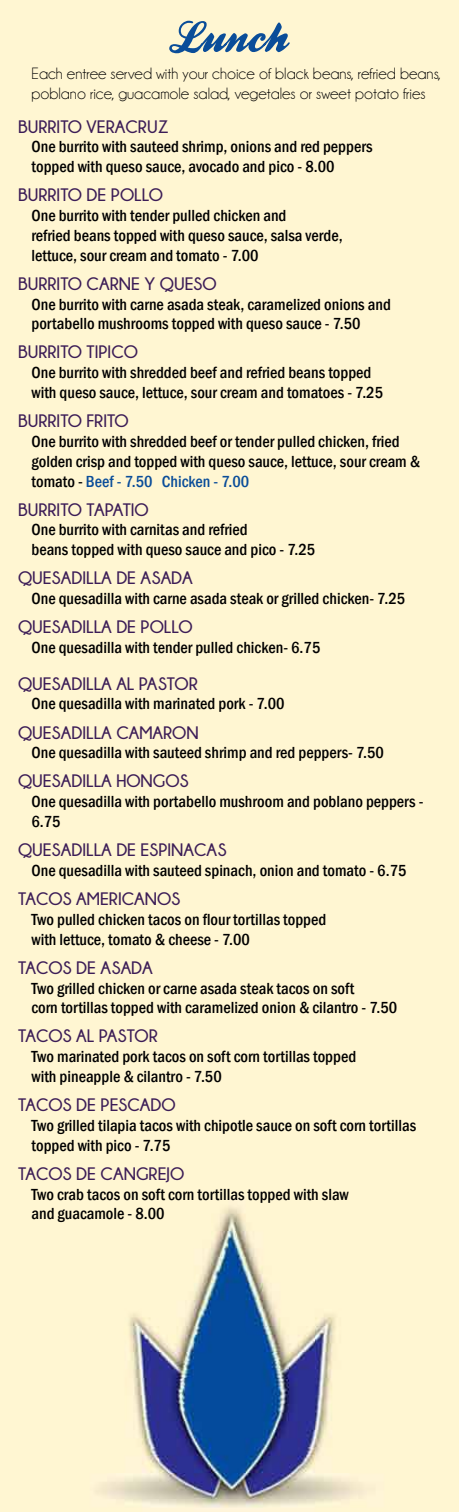
<style>
.page{position:relative;width:459px;height:1512px;background:#fff6d2}
.page>*{position:absolute;margin:0;border:0;box-sizing:border-box;transform-origin:0 0}
.t1{font:700 18px "Champagne&Limousines";color:#3c1d57}
.t2{font:500 condensed 16.5px/19.8px "Franklin Gothic";color:#000}
.t3{font:16.5px/19.8px "Champagne&Limousines";color:#000}
.s1{color:#0a4d99}
</style>
<div class="page">
<svg style="left:169px;top:21px;width:121px;height:32px;background:#a1b5bc"></svg>
<p class="t3" style="left:32px;top:64px;width:411px">Each entree served with your choice of black beans, refried beans, poblano rice, guacamole salad, vegetales or sweet potato fries</p>
<p class="t1" style="left:18px;top:116px;width:151px">BURRITO VERACRUZ</p>
<p class="t2" style="left:32px;top:137px;width:343px">One burrito with sauteed shrimp, onions and red peppers topped with queso sauce, avocado and pico - 8.00</p>
<p class="t1" style="left:18px;top:185px;width:147px">BURRITO DE POLLO</p>
<p class="t2" style="left:32px;top:206px;width:313px">One burrito with tender pulled chicken and<br>refried beans topped with queso sauce, salsa verde, lettuce, sour cream and tomato - 7.00</p>
<p class="t1" style="left:18px;top:274px;width:200px">BURRITO CARNE Y QUESO</p>
<p class="t2" style="left:32px;top:294px;width:361px">One burrito with carne asada steak, caramelized onions and portabello mushrooms topped with queso sauce - 7.50</p>
<p class="t1" style="left:18px;top:342px;width:122px">BURRITO TIPICO</p>
<p class="t2" style="left:32px;top:363px;width:353px">One burrito with shredded beef and refried beans topped with queso sauce, lettuce, sour cream and tomatoes - 7.25</p>
<p class="t1" style="left:18px;top:411px;width:112px">BURRITO FRITO</p>
<p class="t2" style="left:32px;top:431px;width:390px">One burrito with shredded beef or tender pulled chicken, fried golden crisp and topped with queso sauce, lettuce, sour cream &amp; tomato - <span class="s1">Beef - 7.50 Chicken - 7.00</span></p>
<p class="t1" style="left:18px;top:499px;width:132px">BURRITO TAPATIO</p>
<p class="t2" style="left:32px;top:520px;width:285px">One burrito with carnitas and refried<br>beans topped with queso sauce and pico - 7.25</p>
<p class="t1" style="left:18px;top:568px;width:176px">QUESADILLA DE ASADA</p>
<p class="t2" style="left:32px;top:589px;width:375px">One quesadilla with carne asada steak or grilled chicken- 7.25</p>
<p class="t1" style="left:18px;top:617px;width:176px">QUESADILLA DE POLLO</p>
<p class="t2" style="left:32px;top:638px;width:290px">One quesadilla with tender pulled chicken- 6.75</p>
<p class="t1" style="left:18px;top:673px;width:181px">QUESADILLA AL PASTOR</p>
<p class="t2" style="left:32px;top:694px;width:255px">One quesadilla with marinated pork - 7.00</p>
<p class="t1" style="left:18px;top:722px;width:182px">QUESADILLA CAMARON</p>
<p class="t2" style="left:32px;top:743px;width:354px">One quesadilla with sauteed shrimp and red peppers- 7.50</p>
<p class="t1" style="left:18px;top:771px;width:172px">QUESADILLA HONGOS</p>
<p class="t2" style="left:32px;top:792px;width:394px">One quesadilla with portabello mushroom and poblano peppers -<br>6.75</p>
<p class="t1" style="left:18px;top:840px;width:210px">QUESADILLA DE ESPINACAS</p>
<p class="t2" style="left:32px;top:860px;width:377px">One quesadilla with sauteed spinach, onion and tomato - 6.75</p>
<p class="t1" style="left:18px;top:889px;width:31px">TACOS</p>
<p class="t1" style="left:76px;top:889px;width:21px">AMERIC</p>
<p class="t1" style="left:134px;top:889px;width:23px">ANOS</p>
<p class="t2" style="left:32px;top:909px;width:296px">Two pulled chicken tacos on flour tortillas topped with lettuce, tomato &amp; cheese - 7.00</p>
<p class="t1" style="left:18px;top:958px;width:31px">TACOS</p>
<p class="t1" style="left:76px;top:958px;width:78px">DE ASADA</p>
<p class="t2" style="left:32px;top:978px;width:367px">Two grilled chicken or carne asada steak tacos on soft<br>corn tortillas topped with caramelized onion &amp; cilantro - 7.50</p>
<p class="t1" style="left:18px;top:1026px;width:31px">TACOS</p>
<p class="t1" style="left:76px;top:1026px;width:53px">AL PASTOR</p>
<p class="t2" style="left:32px;top:1047px;width:326px">Two marinated pork tacos on soft corn tortillas topped with pineapple &amp; cilantro - 7.50</p>
<p class="t1" style="left:18px;top:1095px;width:31px">TACOS</p>
<p class="t1" style="left:76px;top:1095px;width:35px">DE PESC</p>
<p class="t1" style="left:140px;top:1095px;width:24px">ADO</p>
<p class="t2" style="left:32px;top:1115px;width:386px">Two grilled tilapia tacos with chipotle sauce on soft corn tortillas topped with pico - 7.75</p>
<p class="t1" style="left:18px;top:1164px;width:31px">TACOS</p>
<p class="t1" style="left:76px;top:1164px;width:59px">DE CANGRE</p>
<p class="t1" style="left:167px;top:1164px;width:18px">JO</p>
<p class="t2" style="left:32px;top:1184px;width:319px">Two crab tacos on soft corn tortillas topped with slaw and guacamole - 8.00</p>
</div>
